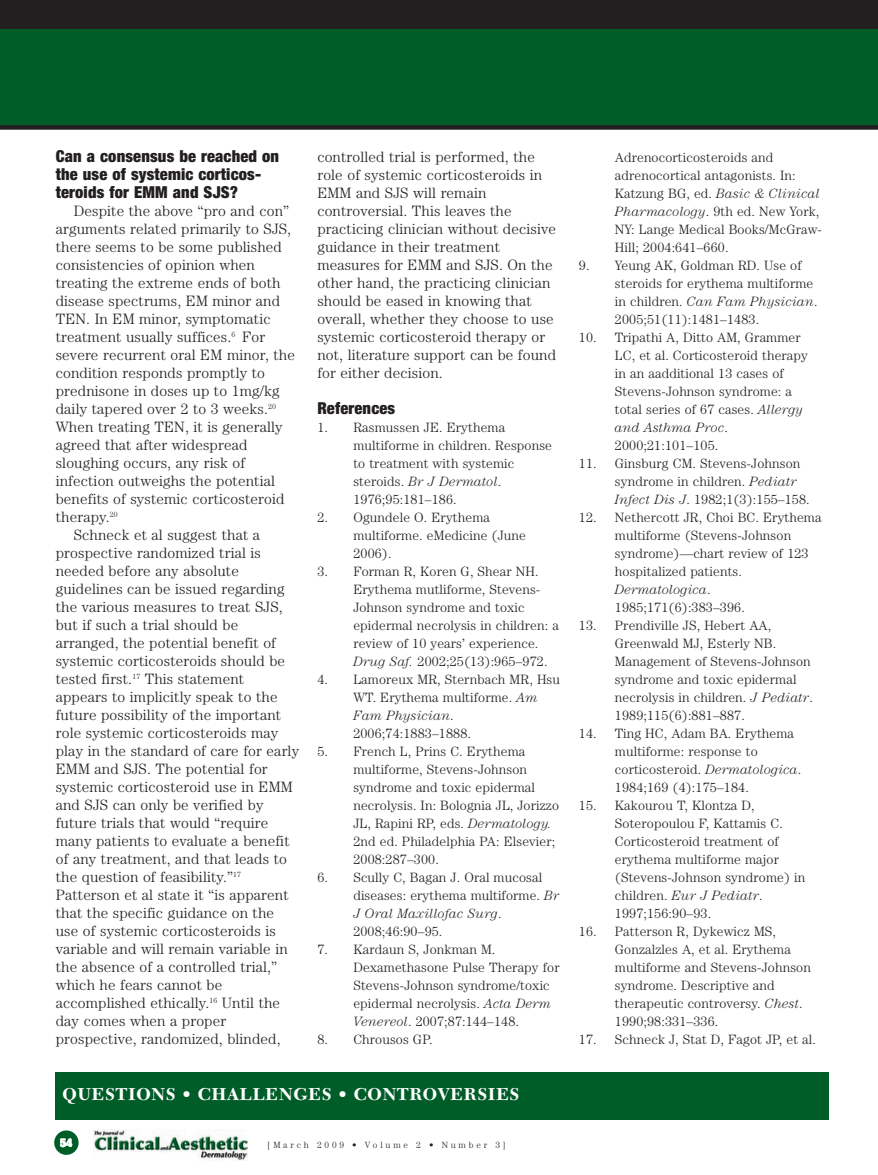
<style>
.page{position:relative;width:878px;height:1175px;background:#fff}
.page>*{position:absolute;margin:0;border:0;box-sizing:border-box;transform-origin:0 0}
.t1{font:700 18px "New Caledonia";letter-spacing:.03em;color:#fff}
.t2{font:900 condensed 16.5px/18px "Helvetica Neue LT Std";letter-spacing:.01em;color:#231f20}
.t3{font:300 15px/18px "Century Std";letter-spacing:.01em;color:#231f20}
.t4{font:300 13.5px/18px "Century Std";letter-spacing:.01em;color:#231f20}
.t5{font:900 condensed 12px "Helvetica Neue LT Std";color:#fff}
.t6{font:300 9px "Century Std";letter-spacing:.31em;color:#231f20}
.s1{font-style:italic}
</style>
<div class="page">
<div style="left:54px;top:1130px;width:25px;height:24px;background:#005d28;border-radius:50%"></div>
<img style="left:93px;top:1129px;width:155px;height:31px">
<div style="left:0;top:28px;width:878px;height:99px;background:#005d28"></div>
<div style="left:0;top:125px;width:878px;height:5px;background:#231f20"></div>
<div style="left:0;top:0;width:878px;height:29px;background:#231f20"></div>
<div style="left:55px;top:1072px;width:773px;height:47px;background:#005d28"></div>
<p class="t2" style="left:56px;top:149px;width:225px">Can a consensus be reached on the use of systemic corticos&shy;teroids for EMM and SJS?</p>
<p class="t3" style="left:74px;top:203px;width:217px">Despite the above “pro and con”</p>
<p class="t3" style="left:56px;top:221px;width:237px">arguments related primarily to SJS,</p>
<p class="t3" style="left:56px;top:239px;width:228px">there seems to be some published</p>
<p class="t3" style="left:56px;top:257px;width:201px">consistencies of opinion when</p>
<p class="t3" style="left:56px;top:275px;width:226px">treating the extreme ends of both</p>
<p class="t3" style="left:56px;top:293px;width:226px">disease spectrums, EM minor and</p>
<p class="t3" style="left:56px;top:311px;width:216px">TEN. In EM minor, symptomatic</p>
<p class="t3" style="left:56px;top:329px;width:211px">treatment usually suffices.<sup>6</sup> For</p>
<p class="t3" style="left:56px;top:347px;width:241px">severe recurrent oral EM minor, the</p>
<p class="t3" style="left:56px;top:365px;width:211px">condition responds promptly to</p>
<p class="t3" style="left:56px;top:383px;width:225px">prednisone in doses up to 1mg/kg</p>
<p class="t3" style="left:56px;top:401px;width:222px">daily tapered over 2 to 3 weeks.<sup>20</sup></p>
<p class="t3" style="left:56px;top:419px;width:228px">When treating TEN, it is generally</p>
<p class="t3" style="left:56px;top:437px;width:193px">agreed that after widespread</p>
<p class="t3" style="left:56px;top:455px;width:191px">sloughing occurs, any risk of</p>
<p class="t3" style="left:56px;top:473px;width:221px">infection outweighs the potential</p>
<p class="t3" style="left:56px;top:491px;width:230px">benefits of systemic corticosteroid</p>
<p class="t3" style="left:56px;top:509px;width:63px">therapy.<sup>20</sup></p>
<p class="t3" style="left:74px;top:527px;width:188px">Schneck et al suggest that a</p>
<p class="t3" style="left:56px;top:545px;width:207px">prospective randomized trial is</p>
<p class="t3" style="left:56px;top:563px;width:185px">needed before any absolute</p>
<p class="t3" style="left:56px;top:581px;width:230px">guidelines can be issued regarding</p>
<p class="t3" style="left:56px;top:599px;width:228px">the various measures to treat SJS,</p>
<p class="t3" style="left:56px;top:617px;width:184px">but if such a trial should be</p>
<p class="t3" style="left:56px;top:635px;width:222px">arranged, the potential benefit of</p>
<p class="t3" style="left:56px;top:653px;width:231px">systemic corticosteroids should be</p>
<p class="t3" style="left:56px;top:671px;width:190px">tested first.<sup>17</sup> This statement</p>
<p class="t3" style="left:56px;top:689px;width:223px">appears to implicitly speak to the</p>
<p class="t3" style="left:56px;top:707px;width:227px">future possibility of the important</p>
<p class="t3" style="left:56px;top:725px;width:224px">role systemic corticosteroids may</p>
<p class="t3" style="left:56px;top:743px;width:245px">play in the standard of care for early</p>
<p class="t3" style="left:56px;top:761px;width:213px">EMM and SJS. The potential for</p>
<p class="t3" style="left:56px;top:779px;width:238px">systemic corticosteroid use in EMM</p>
<p class="t3" style="left:56px;top:797px;width:209px">and SJS can only be verified by</p>
<p class="t3" style="left:56px;top:815px;width:214px">future trials that would “require</p>
<p class="t3" style="left:56px;top:833px;width:235px">many patients to evaluate a benefit</p>
<p class="t3" style="left:56px;top:851px;width:233px">of any treatment, and that leads to</p>
<p class="t3" style="left:56px;top:869px;width:187px">the question of feasibility.”<sup>17</sup></p>
<p class="t3" style="left:56px;top:887px;width:234px">Patterson et al state it “is apparent</p>
<p class="t3" style="left:56px;top:905px;width:220px">that the specific guidance on the</p>
<p class="t3" style="left:56px;top:923px;width:221px">use of systemic corticosteroids is</p>
<p class="t3" style="left:56px;top:941px;width:233px">variable and will remain variable in</p>
<p class="t3" style="left:56px;top:959px;width:223px">the absence of a controlled trial,”</p>
<p class="t3" style="left:56px;top:977px;width:168px">which he fears cannot be</p>
<p class="t3" style="left:56px;top:995px;width:226px">accomplished ethically.<sup>16</sup> Until the</p>
<p class="t3" style="left:56px;top:1013px;width:172px">day comes when a proper</p>
<p class="t3" style="left:56px;top:1031px;width:226px">prospective, randomized, blinded,</p>
<p class="t3" style="left:317px;top:149px;width:240px">controlled trial is performed, the role of systemic corticosteroids in<br>EMM and SJS will remain controversial. This leaves the practicing clinician without decisive guidance in their treatment measures for EMM and SJS. On the other hand, the practicing clinician should be eased in knowing that overall, whether they choose to use systemic corticosteroid therapy or not, literature support can be found for either decision.</p>
<p class="t2" style="left:317px;top:401px;width:79px">References</p>
<p class="t4" style="left:353px;top:420px;width:200px;text-indent:-36px">1. Rasmussen JE. Erythema multiforme in children. Response to treatment with systemic steroids. <span class="s1">Br J Dermatol</span>.<br>1976;95:181–186.</p>
<p class="t4" style="left:353px;top:510px;width:174px;text-indent:-36px">2. Ogundele O. Erythema multiforme. eMedicine (June<br>2006).</p>
<p class="t4" style="left:353px;top:563px;width:207px;text-indent:-36px">3. Forman R, Koren G, Shear NH.<br>Erythema mutliforme, Stevens-<br>Johnson syndrome and toxic epidermal necrolysis in children: a review of 10 years’ experience.<br><span class="s1">Drug Saf.</span> 2002;25(13):965–972.</p>
<p class="t4" style="left:353px;top:671px;width:208px;text-indent:-36px">4. Lamoreux MR, Sternbach MR, Hsu<br>WT. Erythema multiforme. <span class="s1">Am<br>Fam Physician</span>.<br>2006;74:1883–1888.</p>
<p class="t4" style="left:353px;top:744px;width:207px;text-indent:-36px">5. French L, Prins C. Erythema multiforme, Stevens-Johnson syndrome and toxic epidermal necrolysis. In: Bolognia JL, Jorizzo<br>JL, Rapini RP, eds. <span class="s1">Dermatology.<br></span>2nd ed. Philadelphia PA: Elsevier;<br>2008:287–300.</p>
<p class="t4" style="left:353px;top:870px;width:207px;text-indent:-36px">6. Scully C, Bagan J. Oral mucosal diseases: erythema multiforme. <span class="s1">Br<br>J Oral Maxillofac Surg</span>.<br>2008;46:90–95.</p>
<p class="t4" style="left:353px;top:942px;width:208px;text-indent:-36px">7. Kardaun S, Jonkman M.<br>Dexamethasone Pulse Therapy for<br>Stevens-Johnson syndrome/toxic epidermal necrolysis. <span class="s1">Acta Derm<br>Venereol</span>. 2007;87:144–148.</p>
<p class="t4" style="left:317px;top:1031px;width:117px">8. Chrousos GP.</p>
<h1 class="t1" style="left:63px;top:1086px;width:458px">QUESTIONS • CHALLENGES • CONTROVERSIES</h1>
<p class="t5" style="left:60px;top:1138px;width:14px">54</p>
<p class="t6" style="left:267px;top:1142px;width:239px">[March 2009 • Volume 2 • Number 3]</p>
<p class="t4" style="left:615px;top:150px;width:209px">Adrenocorticosteroids and adrenocortical antagonists. In:<br>Katzung BG, ed. <span class="s1">Basic &amp; Clinical<br>Pharmacology</span>. 9th ed. New York,<br>NY: Lange Medical Books/McGraw-<br>Hill; 2004:641–660.</p>
<p class="t4" style="left:615px;top:257px;width:204px;text-indent:-36px">9. Yeung AK, Goldman RD. Use of steroids for erythema multiforme in children. <span class="s1">Can Fam Physician</span>.<br>2005;51(11):1481–1483.</p>
<p class="t4" style="left:615px;top:330px;width:194px;text-indent:-36px">10. Tripathi A, Ditto AM, Grammer<br>LC, et al. Corticosteroid therapy in an aadditional 13 cases of<br>Stevens-Johnson syndrome: a total series of 67 cases. <span class="s1">Allergy and Asthma Proc</span>.<br>2000;21:101–105.</p>
<p class="t4" style="left:615px;top:456px;width:196px;text-indent:-36px">11. Ginsburg CM. Stevens-Johnson syndrome in children. <span class="s1">Pediatr<br>Infect Dis J</span>. 1982;1(3):155–158.</p>
<p class="t4" style="left:615px;top:509px;width:208px;text-indent:-36px">12. Nethercott JR, Choi BC. Erythema multiforme (Stevens-Johnson syndrome)—chart review of 123 hospitalized patients.<br><span class="s1">Dermatologica</span>.<br>1985;171(6):383–396.</p>
<p class="t4" style="left:615px;top:617px;width:199px;text-indent:-36px">13. Prendiville JS, Hebert AA,<br>Greenwald MJ, Esterly NB.<br>Management of Stevens-Johnson syndrome and toxic epidermal necrolysis in children. <span class="s1">J Pediatr</span>.<br>1989;115(6):881–887.</p>
<p class="t4" style="left:615px;top:726px;width:188px;text-indent:-36px">14. Ting HC, Adam BA. Erythema multiforme: response to corticosteroid. <span class="s1">Dermatologica</span>.<br>1984;169 (4):175–184.</p>
<p class="t4" style="left:615px;top:798px;width:192px;text-indent:-36px">15. Kakourou T, Klontza D,<br>Soteropoulou F, Kattamis C.<br>Corticosteroid treatment of erythema multiforme major (Stevens-Johnson syndrome) in children. <span class="s1">Eur J Pediatr</span>.<br>1997;156:90–93.</p>
<p class="t4" style="left:615px;top:924px;width:197px;text-indent:-36px">16. Patterson R, Dykewicz MS,<br>Gonzalzles A, et al. Erythema multiforme and Stevens-Johnson syndrome. Descriptive and therapeutic controversy. <span class="s1">Chest</span>.<br>1990;98:331–336.</p>
<p class="t4" style="left:579px;top:1032px;width:239px">17. Schneck J, Stat D, Fagot JP, et al.</p>
</div>
